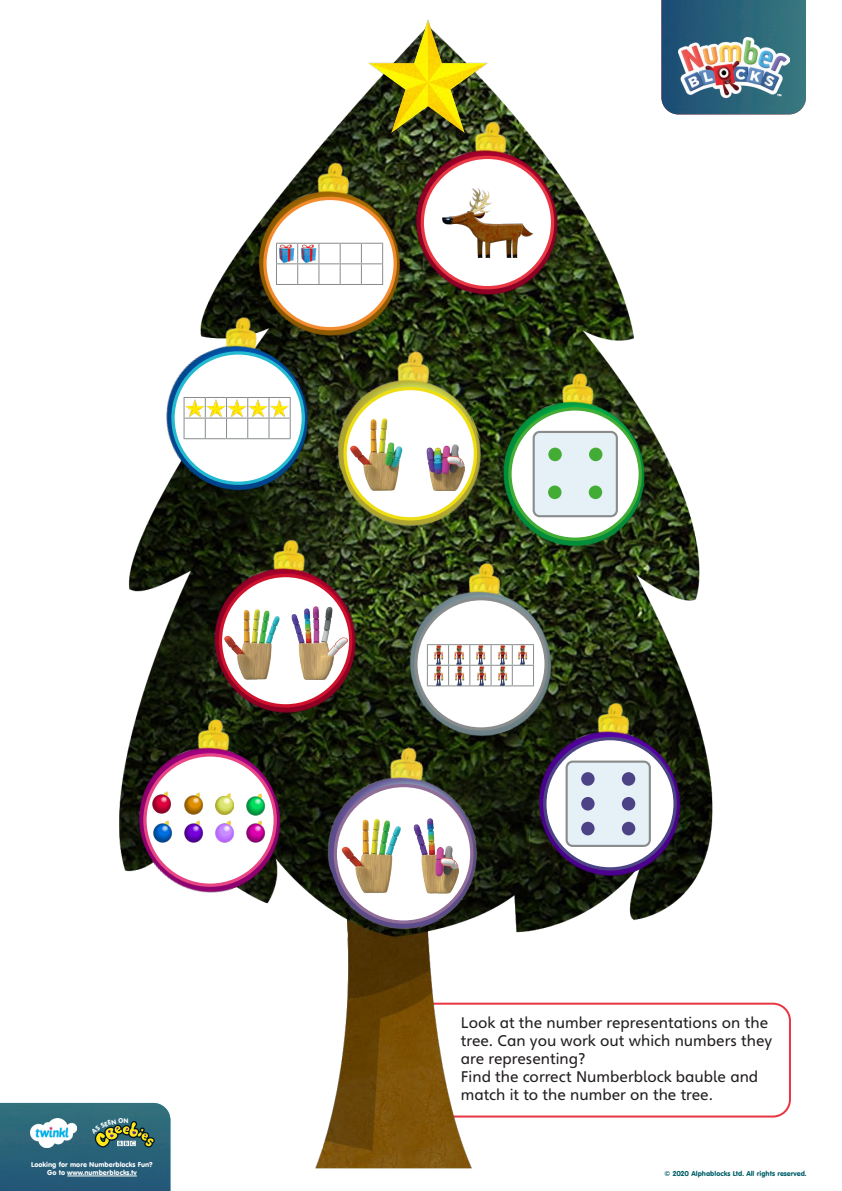
<style>
.page{position:relative;width:842px;height:1191px;background:#fff}
.page>*{position:absolute;margin:0;border:0;box-sizing:border-box;transform-origin:0 0}
.t1{font:15px/18px "Heinemann";color:#231f20}
.t2{font:7px/8.4px "VAG Rounded BT";color:#fff;text-align:center}
.t3{font:7px "VAG Rounded BT";color:#036069}
</style>
<div class="page">
<svg style="left:767px;top:1002px;width:24px;height:116px"></svg>
<img style="left:661px;top:0;width:145px;height:114px">
<img style="left:767px;top:38px;width:22px;height:60px">
<img style="left:75px;top:24px;width:692px;height:1149px">
<img style="left:300px;top:765px;width:199px;height:185px">
<div style="left:335px;top:785px;width:137px;height:137px;background:#fff;border-radius:50%"></div>
<img style="left:502px;top:349px;width:192px;height:249px">
<div style="left:510px;top:409px;width:130px;height:130px;background:#fff;border-radius:50%"></div>
<div style="left:508px;top:407px;width:134px;height:134px;border:3px solid #43ac34;border-radius:50%"></div>
<img style="left:472px;top:679px;width:258px;height:249px">
<div style="left:545px;top:738px;width:130px;height:131px;background:#fff;border-radius:50%"></div>
<div style="left:543px;top:737px;width:134px;height:133px;border:3px solid #4c4286;border-radius:50%"></div>
<img style="left:148px;top:543px;width:195px;height:222px">
<div style="left:220px;top:575px;width:131px;height:131px;background:#fff;border-radius:50%"></div>
<img style="left:367px;top:20px;width:123px;height:78px">
<img style="left:349px;top:98px;width:258px;height:249px">
<div style="left:422px;top:157px;width:131px;height:131px;background:#fff;border-radius:50%"></div>
<div style="left:421px;top:156px;width:133px;height:133px;border:3px solid #e83643;border-radius:50%"></div>
<img style="left:450px;top:188px;width:83px;height:70px">
<img style="left:192px;top:139px;width:258px;height:202px">
<div style="left:265px;top:198px;width:130px;height:131px;background:#fff;border-radius:50%"></div>
<div style="left:263px;top:197px;width:134px;height:133px;border:3px solid #f28b2d;border-radius:50%"></div>
<svg style="left:276px;top:243px;width:107px;height:42px"></svg>
<img style="left:276px;top:242px;width:42px;height:21px">
<img style="left:311px;top:341px;width:191px;height:205px">
<div style="left:345px;top:388px;width:130px;height:131px;background:#fff;border-radius:50%"></div>
<div style="left:343px;top:387px;width:134px;height:133px;border:3px solid #eedd13;border-radius:50%"></div>
<img style="left:358px;top:418px;width:107px;height:72px">
<div style="left:534px;top:432px;width:83px;height:84px;background:#e5f1f6;border-radius:6px"></div>
<div style="left:533px;top:431px;width:85px;height:86px;border:2px solid #898c8d;border-radius:6px"></div>
<div style="left:548px;top:447px;width:14px;height:14px;background:#43ac34;border-radius:50%"></div>
<div style="left:589px;top:447px;width:13px;height:14px;background:#43ac34;border-radius:50%"></div>
<div style="left:548px;top:485px;width:13px;height:14px;background:#43ac34;border-radius:50%"></div>
<div style="left:589px;top:485px;width:13px;height:14px;background:#43ac34;border-radius:50%"></div>
<img style="left:100px;top:293px;width:258px;height:250px">
<div style="left:173px;top:353px;width:130px;height:130px;background:#fff;border-radius:50%"></div>
<div style="left:171px;top:351px;width:134px;height:134px;border:3px solid #23b9d1;border-radius:50%"></div>
<svg style="left:184px;top:397px;width:107px;height:42px"></svg>
<img style="left:185px;top:398px;width:19px;height:19px">
<img style="left:207px;top:398px;width:18px;height:19px">
<img style="left:228px;top:398px;width:19px;height:19px">
<img style="left:249px;top:398px;width:19px;height:19px">
<img style="left:270px;top:398px;width:19px;height:19px">
<div style="left:567px;top:761px;width:83px;height:85px;background:#e5f1f6;border-radius:6px"></div>
<div style="left:566px;top:760px;width:85px;height:87px;border:2px solid #898c8d;border-radius:6px"></div>
<div style="left:622px;top:772px;width:13px;height:13px;background:#4c4286;border-radius:50%"></div>
<div style="left:581px;top:821px;width:14px;height:14px;background:#4c4286;border-radius:50%"></div>
<div style="left:622px;top:821px;width:13px;height:14px;background:#4c4286;border-radius:50%"></div>
<div style="left:581px;top:797px;width:14px;height:13px;background:#4c4286;border-radius:50%"></div>
<div style="left:622px;top:797px;width:13px;height:13px;background:#4c4286;border-radius:50%"></div>
<img style="left:341px;top:818px;width:118px;height:75px">
<img style="left:343px;top:539px;width:258px;height:249px">
<div style="left:416px;top:598px;width:130px;height:131px;background:#fff;border-radius:50%"></div>
<div style="left:414px;top:597px;width:134px;height:133px;border:3px solid #898c8d;border-radius:50%"></div>
<svg style="left:427px;top:644px;width:107px;height:42px"></svg>
<img style="left:433px;top:645px;width:10px;height:19px">
<img style="left:454px;top:645px;width:10px;height:19px">
<img style="left:476px;top:645px;width:10px;height:19px">
<img style="left:497px;top:645px;width:10px;height:19px">
<img style="left:518px;top:645px;width:10px;height:19px">
<img style="left:434px;top:666px;width:10px;height:19px">
<img style="left:454px;top:666px;width:10px;height:19px">
<img style="left:476px;top:666px;width:10px;height:19px">
<img style="left:497px;top:666px;width:11px;height:19px">
<img style="left:224px;top:607px;width:123px;height:72px">
<img style="left:75px;top:695px;width:255px;height:249px">
<div style="left:145px;top:755px;width:130px;height:130px;background:#fff;border-radius:50%"></div>
<div style="left:143px;top:753px;width:134px;height:134px;border:3px solid #e74583;border-radius:50%"></div>
<img style="left:216px;top:793px;width:18px;height:21px">
<img style="left:149px;top:820px;width:23px;height:24px">
<img style="left:184px;top:792px;width:19px;height:23px">
<img style="left:184px;top:820px;width:19px;height:23px">
<img style="left:148px;top:791px;width:23px;height:23px">
<img style="left:215px;top:820px;width:19px;height:23px">
<img style="left:246px;top:793px;width:19px;height:23px">
<img style="left:246px;top:820px;width:19px;height:23px">
<svg style="left:0;top:1103px;width:170px;height:88px;background:#3b6e7e"></svg>
<p class="t1" style="left:461px;top:1014px;width:313px">Look at the number representations on the tree. Can you work out which numbers they are representing?<br>Find the correct Numberblock bauble and match it to the number on the tree.</p>
<p class="t2" style="left:31px;top:1159px;width:123px">Looking for more Numberblocks Fun?<br>Go to www.numberblocks.tv</p>
<p class="t3" style="left:665px;top:1168px;width:143px">© 2020 Alphablocks Ltd. All rights reserved.</p>
</div>
